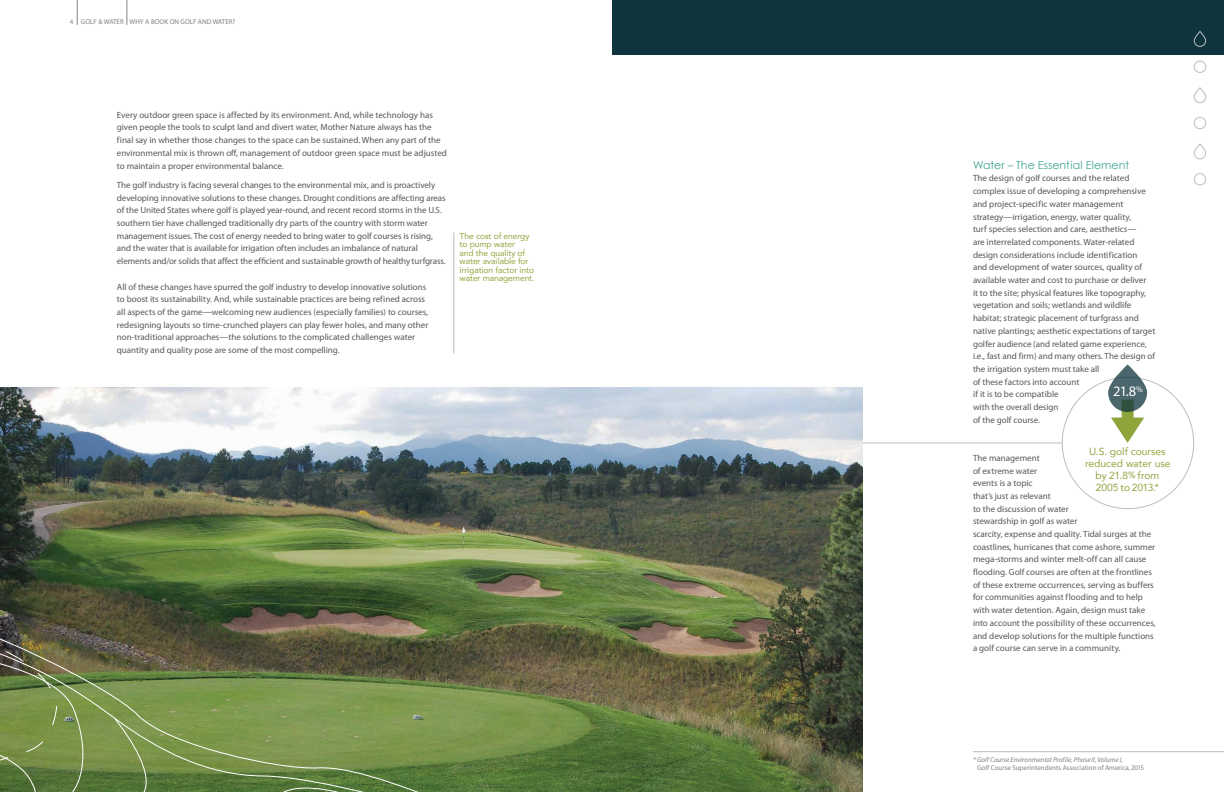
<style>
.page{position:relative;width:1224px;height:792px;background:#fff}
.page>*{position:absolute;margin:0;border:0;box-sizing:border-box;transform-origin:0 0}
.t1{font:14.5px "Myriad Pro";color:#fff}
.t2{font:11px "Century Gothic";color:#43a595}
.t3{font:10.3px/12px "Avenir";color:#8ea53b;text-align:center}
.t4{font:9px/12.7px "Myriad Pro";color:#57585a}
.t5{font:8.5px/8.4px "Avenir";letter-spacing:-.01em;color:#8ea53b}
.t6{font:7px "Myriad Pro";color:#808285}
.t7{font:italic 7px "Myriad Pro";color:#808285}
.s1{font-size:9px}
</style>
<div class="page">
<hr style="left:765px;top:443px;width:297px;height:1px;background:#bcbdc0">
<div style="left:612px;top:0;width:612px;height:55px;background:#0f343d"></div>
<div style="left:1194px;top:31px;width:12px;height:16px;border:1px solid #bcbdc0;border-radius:6px"></div>
<div style="left:1194px;top:61px;width:12px;height:12px;border:1px solid #bcbdc0;border-radius:50%"></div>
<div style="left:1194px;top:87px;width:12px;height:16px;border:1px solid #bcbdc0;border-radius:6px"></div>
<div style="left:1194px;top:117px;width:12px;height:12px;border:1px solid #bcbdc0;border-radius:50%"></div>
<div style="left:1194px;top:144px;width:12px;height:15px;border:1px solid #bcbdc0;border-radius:6px"></div>
<div style="left:1194px;top:173px;width:12px;height:12px;border:1px solid #bcbdc0;border-radius:50%"></div>
<hr style="left:454px;top:233px;width:1px;height:121px;background:#bcbdc0">
<hr style="left:973px;top:751px;width:251px;height:1px;background:#bcbdc0">
<svg style="left:1111px;top:404px;width:33px;height:39px"></svg>
<svg style="left:1108px;top:365px;width:39px;height:47px;background:#657c7f"></svg>
<svg style="left:77px;top:0;width:1px;height:25px"></svg>
<svg style="left:127px;top:0;width:1px;height:25px"></svg>
<img style="left:0;top:387px;width:863px;height:405px">
<svg style="left:0;top:611px;width:245px;height:181px;background:#677843"></svg>
<svg style="left:245px;top:603px;width:325px;height:189px;background:#6a7a47"></svg>
<img style="left:0;top:614px;width:156px;height:178px">
<p class="t6" style="left:70px;top:18px;width:167px">4 GOLF &amp; WATER WHY A BOOK ON GOLF AND WATER?</p>
<p class="t4" style="left:117px;top:109px;width:332px">Every outdoor green space is affected by its environment. And, while technology has given people the tools to sculpt land and divert water, Mother Nature always has the final say in whether those changes to the space can be sustained. When any part of the environmental mix is thrown off, management of outdoor green space must be adjusted to maintain a proper environmental balance.</p>
<p class="t4" style="left:117px;top:179px;width:330px">The golf industry is facing several changes to the environmental mix, and is proactively developing innovative solutions to these changes. Drought conditions are affecting areas of the United States where golf is played year-round, and recent record storms in the U.S. southern tier have challenged traditionally dry parts of the country with storm water management issues. The cost of energy needed to bring water to golf courses is rising, and the water that is available for irrigation often includes an imbalance of natural elements and/or solids that affect the efficient and sustainable growth of healthy turfgrass.</p>
<p class="t4" style="left:117px;top:280px;width:313px">All of these changes have spurred the golf industry to develop innovative solutions to boost its sustainability. And, while sustainable practices are being refined across all aspects of the game—welcoming new audiences (especially families) to courses, redesigning layouts so time-crunched players can play fewer holes, and many other non-traditional approaches—the solutions to the complicated challenges water quantity and quality pose are some of the most compelling.</p>
<p class="t5" style="left:460px;top:232px;width:77px">The cost of energy to pump water<br>and the quality of water available for irrigation factor into water management.</p>
<p class="t2" style="left:973px;top:158px;width:158px">Water – The Essential Element</p>
<p class="t4" style="left:973px;top:172px;width:184px">The design of golf courses and the related complex issue of developing a comprehensive and project-specific water management strategy—irrigation, energy, water quality,<br>turf species selection and care, aesthetics—<br>are interrelated components. Water-related design considerations include identification<br>and development of water sources, quality of available water and cost to purchase or deliver<br>it to the site; physical features like topography, vegetation and soils; wetlands and wildlife habitat; strategic placement of turfgrass and native plantings; aesthetic expectations of target golfer audience (and related game experience, i.e., fast and firm) and many others. The design of the irrigation system must take all<br>of these factors into account<br>if it is to be compatible<br>with the overall design<br>of the golf course.</p>
<p class="t4" style="left:973px;top:452px;width:184px">The management<br>of extreme water<br>events is a topic<br>that’s just as relevant<br>to the discussion of water<br>stewardship in golf as water<br>scarcity, expense and quality. Tidal surges at the coastlines, hurricanes that come ashore, summer mega-storms and winter melt-off can all cause flooding. Golf courses are often at the frontlines of these extreme occurrences, serving as buffers for communities against flooding and to help with water detention. Again, design must take into account the possibility of these occurrences, and develop solutions for the multiple functions a golf course can serve in a community.</p>
<h1 class="t1" style="left:1113px;top:384px;width:31px">21.8<sup>%</sup></h1>
<p class="t3" style="left:1085px;top:445px;width:87px">U.S. golf courses reduced water use by 21.8<span class="s1">%</span> from<br>2005 to 2013.<span class="s1">*</span></p>
<p class="t7" style="left:973px;top:756px;width:152px">* Golf Course Environmental Profile, Phase II, Volume I,</p>
<p class="t6" style="left:977px;top:764px;width:169px">Golf Course Superintendents Association of America, 2015</p>
</div>
